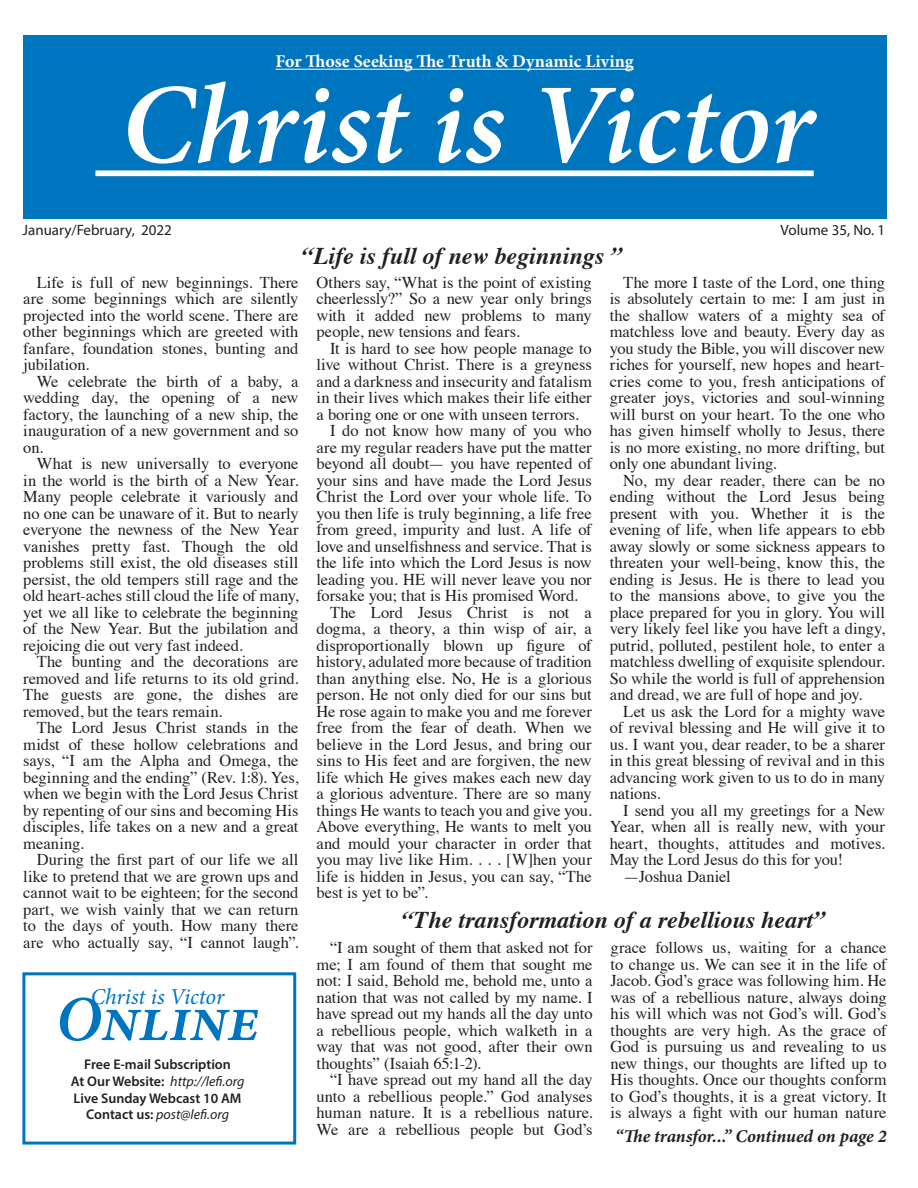
<style>
.page{position:relative;width:918px;height:1188px;background:#fff}
.page>*{position:absolute;margin:0;border:0;box-sizing:border-box;transform-origin:0 0}
.t1{font:italic 600 114px "Minion Pro";letter-spacing:-.005em;color:#fff}
.t2{font:italic 600 64.05px "Minion Pro";color:#0075bf}
.t3{font:italic 700 24px "Times";color:#231f20}
.t4{font:italic 22.65px "Minion Pro";letter-spacing:-.005em;color:#0075bf}
.t5{font:700 18px "Minion Pro";color:#fff}
.t6{font:italic 700 18px "Minion Pro";letter-spacing:-.005em;color:#231f20}
.Paragraph_Style_1{font:16.5px/16.5px "Times";letter-spacing:-.005em;color:#231f20;text-align:justify}
.Month_Volume{font:15px "Myriad Pro";color:#231f20}
.t7{font:italic 13.95px "Myriad Pro";color:#231f20}
.t8{font:600 13.95px "Myriad Pro";color:#231f20}
.s1{font-weight:600;font-style:normal}
</style>
<div class="page">
<div style="left:22px;top:972px;width:274px;height:173px;border:3px solid #0075bf"></div>
<div style="left:23px;top:35px;width:864px;height:183px;background:#0075bf"></div>
<hr style="left:275px;top:69px;width:359px;height:1px;background:#fff">
<div style="left:95px;top:170px;width:719px;height:6px;background:#fff"></div>
<p class="t5" style="left:275px;top:49px;width:360px">For Those Seeking The Truth &amp; Dynamic Living</p>
<p class="t1" style="left:121px;top:46px;width:694px">Christ is Victor</p>
<p class="Month_Volume" style="left:23px;top:221px;width:151px">January/February, 2022</p>
<p class="t3" style="left:302px;top:234px;width:322px">“Life is full of new beginnings ”</p>
<p class="Month_Volume" style="left:781px;top:221px;width:106px">Volume 35, No. 1</p>
<p class="Paragraph_Style_1" style="left:23px;top:273px;width:277px;text-indent:14px">Life is full of new beginnings. There are some beginnings which are silently projected into the world scene. There are other beginnings which are greeted with fanfare, foundation stones, bunting and jubilation.</p>
<p class="Paragraph_Style_1" style="left:23px;top:372px;width:277px;text-indent:14px">We celebrate the birth of a baby, a wedding day, the opening of a new factory, the launching of a new ship, the inauguration of a new government and so on.</p>
<p class="Paragraph_Style_1" style="left:23px;top:454px;width:277px;text-indent:14px">What is new universally to everyone in the world is the birth of a New Year.<br>Many people celebrate it variously and no one can be unaware of it. But to nearly everyone the newness of the New Year vanishes pretty fast. Though the old problems still exist, the old diseases still persist, the old tempers still rage and the old heart-aches still cloud the life of many, yet we all like to celebrate the beginning of the New Year. But the jubilation and rejoicing die out very fast indeed.</p>
<p class="Paragraph_Style_1" style="left:23px;top:652px;width:277px;text-indent:14px">The bunting and the decorations are removed and life returns to its old grind.<br>The guests are gone, the dishes are removed, but the tears remain.</p>
<p class="Paragraph_Style_1" style="left:23px;top:718px;width:277px;text-indent:14px">The Lord Jesus Christ stands in the midst of these hollow celebrations and says, “I am the Alpha and Omega, the beginning and the ending” (Rev. 1:8). Yes, when we begin with the Lord Jesus Christ by repenting of our sins and becoming His disciples, life takes on a new and a great meaning.</p>
<p class="Paragraph_Style_1" style="left:23px;top:850px;width:277px;text-indent:14px">During the first part of our life we all like to pretend that we are grown ups and cannot wait to be eighteen; for the second part, we wish vainly that we can return to the days of youth. How many there are who actually say, “I cannot laugh”.</p>
<p class="t4" style="left:91px;top:981px;width:135px">Christ is Victor</p>
<p class="t2" style="left:56px;top:975px;width:205px">Online</p>
<p class="t8" style="left:84px;top:1055px;width:148px">Free E-mail Subscription</p>
<p class="t7" style="left:71px;top:1072px;width:175px"><span class="s1">At Our Website:</span> http://lefi.org</p>
<p class="t8" style="left:74px;top:1089px;width:169px">Live Sunday Webcast 10 AM</p>
<p class="t7" style="left:86px;top:1106px;width:144px"><span class="s1">Contact us:</span> post@lefi.org</p>
<p class="Paragraph_Style_1" style="left:317px;top:273px;width:277px">Others say, “What is the point of existing cheerlessly?” So a new year only brings with it added new problems to many people, new tensions and fears.</p>
<p class="Paragraph_Style_1" style="left:317px;top:339px;width:277px;text-indent:14px">It is hard to see how people manage to live without Christ. There is a greyness and a darkness and insecurity and fatalism in their lives which makes their life either a boring one or one with unseen terrors.</p>
<p class="Paragraph_Style_1" style="left:317px;top:421px;width:277px;text-indent:14px">I do not know how many of you who are my regular readers have put the matter beyond all doubt— you have repented of your sins and have made the Lord Jesus Christ the Lord over your whole life. To you then life is truly beginning, a life free from greed, impurity and lust. A life of love and unselfishness and service. That is the life into which the Lord Jesus is now leading you. HE will never leave you nor forsake you; that is His promised Word.</p>
<p class="Paragraph_Style_1" style="left:317px;top:603px;width:277px;text-indent:14px">The Lord Jesus Christ is not a dogma, a theory, a thin wisp of air, a disproportionally blown up figure of history, adulated more because of tradition than anything else. No, He is a glorious person. He not only died for our sins but He rose again to make you and me forever free from the fear of death. When we believe in the Lord Jesus, and bring our sins to His feet and are forgiven, the new life which He gives makes each new day a glorious adventure. There are so many things He wants to teach you and give you.<br>Above everything, He wants to melt you and mould your character in order that you may live like Him. . . . [W]hen your life is hidden in Jesus, you can say, “The best is yet to be”.</p>
<p class="Paragraph_Style_1" style="left:610px;top:273px;width:277px;text-indent:14px">The more I taste of the Lord, one thing is absolutely certain to me: I am just in the shallow waters of a mighty sea of matchless love and beauty. Every day as you study the Bible, you will discover new riches for yourself, new hopes and heart&shy;cries come to you, fresh anticipations of greater joys, victories and soul-winning will burst on your heart. To the one who has given himself wholly to Jesus, there is no more existing, no more drifting, but only one abundant living.</p>
<p class="Paragraph_Style_1" style="left:610px;top:471px;width:277px;text-indent:14px">No, my dear reader, there can be no ending without the Lord Jesus being present with you. Whether it is the evening of life, when life appears to ebb away slowly or some sickness appears to threaten your well-being, know this, the ending is Jesus. He is there to lead you to the mansions above, to give you the place prepared for you in glory. You will very likely feel like you have left a dingy, putrid, polluted, pestilent hole, to enter a matchless dwelling of exquisite splendour.<br>So while the world is full of apprehension and dread, we are full of hope and joy.</p>
<p class="Paragraph_Style_1" style="left:610px;top:702px;width:277px;text-indent:14px">Let us ask the Lord for a mighty wave of revival blessing and He will give it to us. I want you, dear reader, to be a sharer in this great blessing of revival and in this advancing work given to us to do in many nations.</p>
<p class="Paragraph_Style_1" style="left:610px;top:801px;width:277px;text-indent:14px">I send you all my greetings for a New Year, when all is really new, with your heart, thoughts, attitudes and motives.<br>May the Lord Jesus do this for you!</p>
<p class="Paragraph_Style_1" style="left:623px;top:867px;width:109px">—Joshua Daniel</p>
<p class="t3" style="left:402px;top:897px;width:425px">“The transformation of a rebellious heart”</p>
<p class="Paragraph_Style_1" style="left:317px;top:938px;width:278px;text-indent:14px">“I am sought of them that asked not for me; I am found of them that sought me not: I said, Behold me, behold me, unto a nation that was not called by my name. I have spread out my hands all the day unto a rebellious people, which walketh in a way that was not good, after their own thoughts” (Isaiah 65:1-2).</p>
<p class="Paragraph_Style_1" style="left:317px;top:1070px;width:278px;text-indent:14px">“I have spread out my hand all the day unto a rebellious people.” God analyses human nature. It is a rebellious nature.<br>We are a rebellious people but God’s</p>
<p class="Paragraph_Style_1" style="left:611px;top:938px;width:278px">grace follows us, waiting for a chance to change us. We can see it in the life of Jacob. God’s grace was following him. He was of a rebellious nature, always doing his will which was not God’s will. God’s thoughts are very high. As the grace of God is pursuing us and revealing to us new things, our thoughts are lifted up to His thoughts. Once our thoughts conform to God’s thoughts, it is a great victory. It is always a fight with our human nature</p>
<p class="t6" style="left:615px;top:1123px;width:273px">“The transfor...” Continued on page 2</p>
</div>
